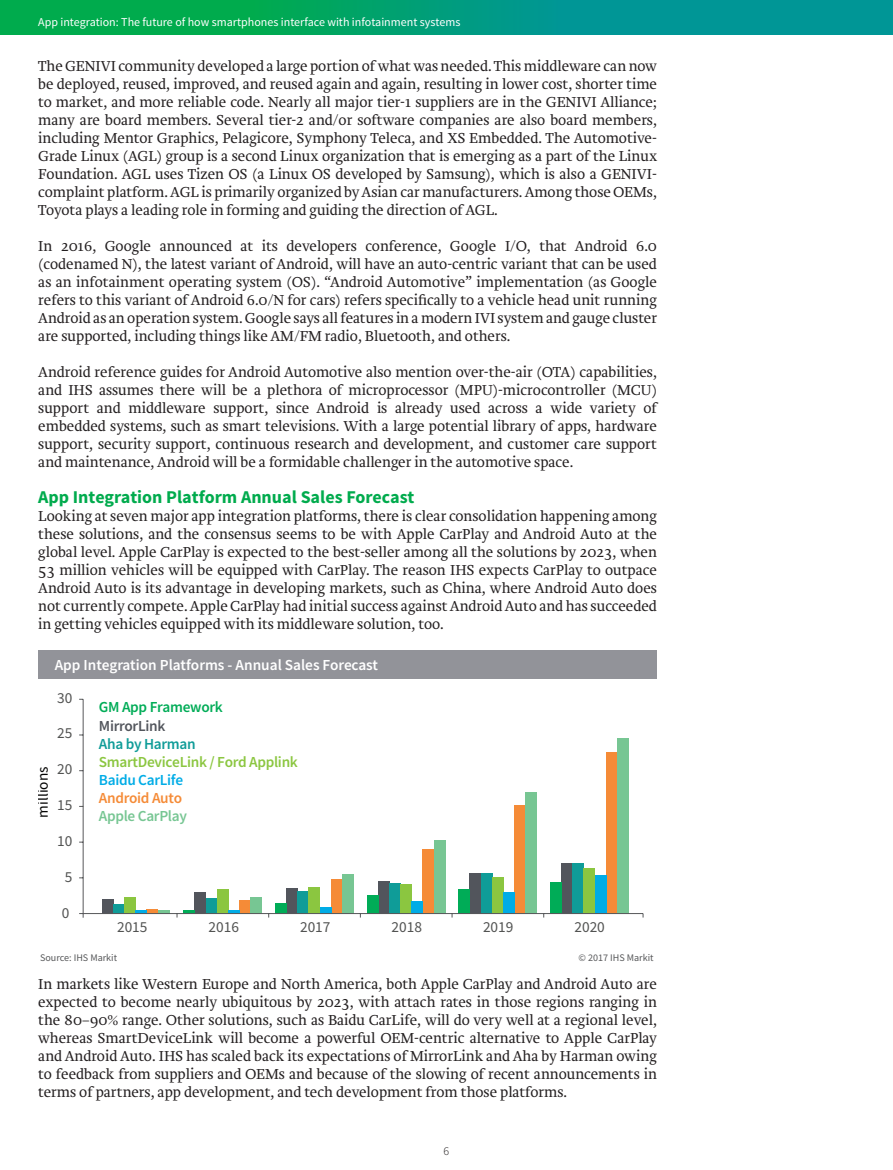
<style>
.page{position:relative;width:893px;height:1170px;background:#fff}
.page>*{position:absolute;margin:0;border:0;box-sizing:border-box;transform-origin:0 0}
.t1{font:700 18px "Source Sans Pro";color:#00ab4d}
.t2{font:600 15.3px "Source Sans Pro";color:#fff}
.t3{font:15.3px "Source Sans Pro";color:#525352}
.t4{font:600 15.3px "Source Sans Pro";letter-spacing:-.02em;color:#8bc640}
.t5{font:600 15.3px "Source Sans Pro";letter-spacing:-.02em;color:#00ac57}
.t6{font:600 15.3px "Source Sans Pro";letter-spacing:-.02em;color:#00ace6}
.t7{font:600 15.3px "Source Sans Pro";letter-spacing:-.02em;color:#77c693}
.t8{font:600 15.3px "Source Sans Pro";letter-spacing:-.02em;color:#0f9c98}
.t9{font:600 15.3px "Source Sans Pro";letter-spacing:-.02em;color:#f58b37}
.t10{font:600 15.3px "Source Sans Pro";letter-spacing:-.02em;color:#52555c}
.t11{font:15.3px "Source Sans Pro";color:#050504}
.t12{font:300 15px/18px "Brioni Std";color:#231f20;text-align:justify}
.t13{font:12px "Source Sans Pro";color:#fff}
.t14{font:300 12px "Source Sans Pro";color:#231f20}
.t15{font:10.05px "Source Sans Pro";color:#57585a}
</style>
<div class="page">
<svg style="left:0;top:0;width:893px;height:34px;background:#009f75"></svg>
<div style="left:38px;top:650px;width:619px;height:28px;background:#929399"></div>
<div style="left:102px;top:899px;width:11px;height:14px;background:#52555c"></div>
<div style="left:113px;top:904px;width:11px;height:9px;background:#0f9c98"></div>
<div style="left:124px;top:896px;width:12px;height:17px;background:#8bc640"></div>
<hr style="left:147px;top:909px;width:11px;height:4px;background:#f58b37">
<svg style="left:158px;top:910px;width:11px;height:3px"></svg>
<svg style="left:136px;top:910px;width:11px;height:3px"></svg>
<div style="left:195px;top:892px;width:11px;height:21px;background:#52555c"></div>
<svg style="left:184px;top:909px;width:11px;height:4px"></svg>
<div style="left:206px;top:898px;width:11px;height:15px;background:#0f9c98"></div>
<div style="left:217px;top:889px;width:11px;height:24px;background:#8bc640"></div>
<div style="left:239px;top:900px;width:12px;height:13px;background:#f58b37"></div>
<div style="left:251px;top:897px;width:11px;height:16px;background:#77c693"></div>
<svg style="left:228px;top:910px;width:11px;height:3px"></svg>
<div style="left:286px;top:887px;width:12px;height:26px;background:#52555c"></div>
<div style="left:275px;top:902px;width:11px;height:11px;background:#00ac57"></div>
<div style="left:298px;top:890px;width:11px;height:23px;background:#0f9c98"></div>
<div style="left:309px;top:886px;width:11px;height:27px;background:#8bc640"></div>
<div style="left:331px;top:879px;width:11px;height:34px;background:#f58b37"></div>
<div style="left:342px;top:873px;width:12px;height:40px;background:#77c693"></div>
<div style="left:320px;top:906px;width:11px;height:7px;background:#00ace6"></div>
<div style="left:378px;top:881px;width:11px;height:32px;background:#52555c"></div>
<div style="left:367px;top:894px;width:11px;height:19px;background:#00ac57"></div>
<div style="left:389px;top:883px;width:11px;height:30px;background:#0f9c98"></div>
<div style="left:400px;top:883px;width:12px;height:30px;background:#8bc640"></div>
<div style="left:423px;top:848px;width:11px;height:65px;background:#f58b37"></div>
<div style="left:434px;top:839px;width:11px;height:74px;background:#77c693"></div>
<div style="left:412px;top:901px;width:11px;height:12px;background:#00ace6"></div>
<div style="left:470px;top:872px;width:11px;height:41px;background:#52555c"></div>
<div style="left:459px;top:889px;width:11px;height:24px;background:#00ac57"></div>
<div style="left:481px;top:872px;width:11px;height:41px;background:#0f9c98"></div>
<div style="left:492px;top:876px;width:11px;height:37px;background:#8bc640"></div>
<div style="left:514px;top:805px;width:12px;height:108px;background:#f58b37"></div>
<div style="left:526px;top:792px;width:11px;height:121px;background:#77c693"></div>
<div style="left:503px;top:892px;width:11px;height:21px;background:#00ace6"></div>
<div style="left:561px;top:863px;width:12px;height:50px;background:#52555c"></div>
<div style="left:550px;top:882px;width:11px;height:31px;background:#00ac57"></div>
<div style="left:573px;top:863px;width:11px;height:50px;background:#0f9c98"></div>
<div style="left:584px;top:867px;width:11px;height:46px;background:#8bc640"></div>
<div style="left:606px;top:751px;width:11px;height:162px;background:#f58b37"></div>
<div style="left:617px;top:738px;width:11px;height:175px;background:#77c693"></div>
<div style="left:595px;top:875px;width:11px;height:38px;background:#00ace6"></div>
<hr style="left:83px;top:699px;width:1px;height:218px;background:#57585a">
<hr style="left:79px;top:913px;width:564px;height:1px;background:#57585a">
<p class="t13" style="left:38px;top:15px;width:424px">App integration: The future of how smartphones interface with infotainment systems</p>
<p class="t12" style="left:38px;top:57px;width:620px">The GENIVI community developed a large portion of what was needed. This middleware can now be deployed, reused, improved, and reused again and again, resulting in lower cost, shorter time to market, and more reliable code. Nearly all major tier-1 suppliers are in the GENIVI Alliance; many are board members. Several tier-2 and/or software companies are also board members, including Mentor Graphics, Pelagicore, Symphony Teleca, and XS Embedded. The Automotive-Grade Linux (AGL) group is a second Linux organization that is emerging as a part of the Linux Foundation. AGL uses Tizen OS (a Linux OS developed by Samsung), which is also a GENIVI&shy;complaint platform. AGL is primarily organized by Asian car manufacturers. Among those OEMs, Toyota plays a leading role in forming and guiding the direction of AGL.</p>
<p class="t12" style="left:38px;top:237px;width:620px">In 2016, Google announced at its developers conference, Google I/O, that Android 6.0 (codenamed N), the latest variant of Android, will have an auto-centric variant that can be used as an infotainment operating system (OS). “Android Automotive” implementation (as Google refers to this variant of Android 6.0/N for cars) refers specifically to a vehicle head unit running Android as an operation system. Google says all features in a modern IVI system and gauge cluster are supported, including things like AM/FM radio, Bluetooth, and others.</p>
<p class="t12" style="left:38px;top:363px;width:620px">Android reference guides for Android Automotive also mention over-the-air (OTA) capabilities, and IHS assumes there will be a plethora of microprocessor (MPU)-microcontroller (MCU) support and middleware support, since Android is already used across a wide variety of embedded systems, such as smart televisions. With a large potential library of apps, hardware support, security support, continuous research and development, and customer care support and maintenance, Android will be a formidable challenger in the automotive space.</p>
<p class="t1" style="left:38px;top:485px;width:378px">App Integration Platform Annual Sales Forecast</p>
<p class="t12" style="left:38px;top:507px;width:620px">Looking at seven major app integration platforms, there is clear consolidation happening among these solutions, and the consensus seems to be with Apple CarPlay and Android Auto at the global level. Apple CarPlay is expected to the best-seller among all the solutions by 2023, when 53 million vehicles will be equipped with CarPlay. The reason IHS expects CarPlay to outpace Android Auto is its advantage in developing markets, such as China, where Android Auto does not currently compete. Apple CarPlay had initial success against Android Auto and has succeeded in getting vehicles equipped with its middleware solution, too.</p>
<p class="t2" style="left:55px;top:659px;width:325px">App Integration Platforms - Annual Sales Forecast</p>
<p class="t3" style="left:57px;top:688px;width:17px">30</p>
<p class="t11" style="left:34px;top:817px;width:53px;rotate:-90deg">millions</p>
<p class="t3" style="left:57px;top:724px;width:17px">25</p>
<p class="t3" style="left:57px;top:760px;width:17px">20</p>
<p class="t3" style="left:57px;top:795px;width:17px">15</p>
<p class="t3" style="left:57px;top:831px;width:17px">10</p>
<p class="t3" style="left:65px;top:867px;width:9px">5</p>
<p class="t3" style="left:62px;top:903px;width:9px">0</p>
<p class="t5" style="left:99px;top:701px;width:125px">GM App Framework</p>
<p class="t10" style="left:99px;top:720px;width:68px">MirrorLink</p>
<p class="t8" style="left:99px;top:738px;width:98px">Aha by Harman</p>
<p class="t4" style="left:99px;top:756px;width:201px">SmartDeviceLink / Ford Applink</p>
<p class="t6" style="left:99px;top:774px;width:86px">Baidu CarLife</p>
<p class="t9" style="left:99px;top:791px;width:85px">Android Auto</p>
<p class="t7" style="left:99px;top:809px;width:90px">Apple CarPlay</p>
<p class="t3" style="left:117px;top:917px;width:32px">2015</p>
<p class="t3" style="left:209px;top:917px;width:32px">2016</p>
<p class="t3" style="left:300px;top:917px;width:32px">2017</p>
<p class="t3" style="left:392px;top:917px;width:32px">2018</p>
<p class="t3" style="left:483px;top:917px;width:32px">2019</p>
<p class="t3" style="left:574px;top:917px;width:32px">2020</p>
<p class="t15" style="left:40px;top:951px;width:79px">Source: IHS Markit</p>
<p class="t15" style="left:579px;top:951px;width:77px">© 2017 IHS Markit</p>
<p class="t12" style="left:38px;top:975px;width:620px">In markets like Western Europe and North America, both Apple CarPlay and Android Auto are expected to become nearly ubiquitous by 2023, with attach rates in those regions ranging in the 80–90% range. Other solutions, such as Baidu CarLife, will do very well at a regional level, whereas SmartDeviceLink will become a powerful OEM-centric alternative to Apple CarPlay and Android Auto. IHS has scaled back its expectations of MirrorLink and Aha by Harman owing to feedback from suppliers and OEMs and because of the slowing of recent announcements in terms of partners, app development, and tech development from those platforms.</p>
<p class="t14" style="left:444px;top:1143px;width:7px">6</p>
</div>
